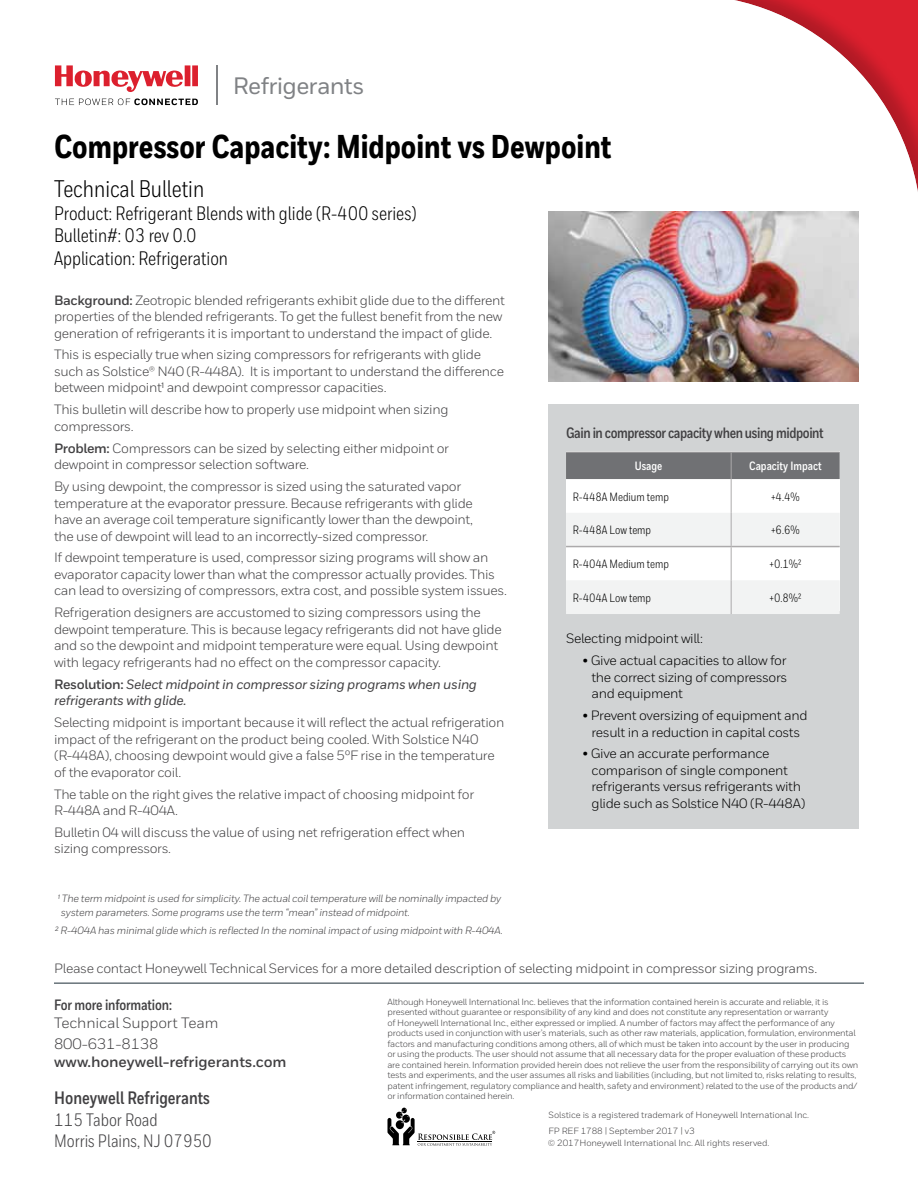
<style>
.page{position:relative;width:918px;height:1188px;background:#fff}
.page>*{position:absolute;margin:0;border:0;box-sizing:border-box;transform-origin:0 0}
.t1{font:800 33px "Honeywell Cond";color:#000}
.t2{font:24px "Honeywell Cond";color:#000}
.t3{font:500 23.7px "Honeywell Sans";letter-spacing:-.025em;color:#808285}
.t4{font:19.5px/22.5px "Honeywell Cond";color:#000}
.t5{font:18px/21.6px "Honeywell Cond";color:#414042}
.t6{font:700 18px "Honeywell Cond";color:#414042}
.t7{font:700 15px "Honeywell Cond";letter-spacing:-.025em;color:#414042}
.t8{font:15px/21px "Honeywell Sans";letter-spacing:-.01em;color:#414042}
.t9{font:700 15px "Honeywell Sans";letter-spacing:-.01em;color:#414042}
.t10{font:13.5px/16.5px "Honeywell Sans";letter-spacing:-.025em;color:#414042}
.t11{font:13.5px/16.5px "Honeywell Sans";letter-spacing:-.025em;color:#000;text-align:justify}
.t12{font:italic 500 13.5px/16.5px "Honeywell Sans";letter-spacing:-.025em;color:#414042}
.t13{font:12px "Honeywell Cond";color:#000}
.t14{font:700 12px "Honeywell Cond";color:#fff}
.t15{font:italic 10.5px/13.5px "Honeywell Sans";letter-spacing:-.025em;color:#414042}
.t16{font:9px/10.5px "Honeywell Sans";letter-spacing:-.025em;color:#414042}
.s1{font-weight:700}
.s2{font-weight:700;font-style:normal}
</style>
<div class="page">
<div style="left:549px;top:404px;width:310px;height:424px;background:#d1d3d4"></div>
<div style="left:219px;top:0;width:699px;height:696px;background:#000;opacity:.2"></div>
<svg style="left:387px;top:1108px;width:108px;height:38px"></svg>
<hr style="left:54px;top:982px;width:810px;height:2px;background:#68737a">
<div style="left:566px;top:452px;width:274px;height:159px;background:#fff"></div>
<svg style="left:55px;top:65px;width:143px;height:27px"></svg>
<svg style="left:55px;top:98px;width:143px;height:7px"></svg>
<hr style="left:216px;top:65px;width:1px;height:40px;background:#808285">
<img style="left:549px;top:211px;width:310px;height:171px">
<svg style="left:566px;top:513px;width:274px;height:101px"></svg>
<div style="left:566px;top:452px;width:274px;height:27px;background:#707174"></div>
<hr style="left:731px;top:479px;width:1px;height:34px;background:#acaaab">
<hr style="left:731px;top:513px;width:1px;height:33px;background:#acaaab">
<hr style="left:731px;top:547px;width:1px;height:33px;background:#acaaab">
<hr style="left:731px;top:580px;width:1px;height:34px;background:#acaaab">
<hr style="left:566px;top:546px;width:165px;height:1px;background:#acaaab">
<hr style="left:731px;top:546px;width:109px;height:1px;background:#acaaab">
<h3 class="t3" style="left:233px;top:71px;width:133px">Refrigerants</h3>
<h1 class="t1" style="left:54px;top:127px;width:559px">Compressor Capacity: Midpoint vs Dewpoint</h1>
<h2 class="t2" style="left:54px;top:175px;width:152px">Technical Bulletin</h2>
<h3 class="t4" style="left:54px;top:202px;width:364px">Product: Refrigerant Blends with glide (R-400 series)<br>Bulletin#: 03 rev 0.0<br>Application: Refrigeration</h3>
<p class="t10" style="left:54px;top:292px;width:452px"><span class="s1">Background:</span> Zeotropic blended refrigerants exhibit glide due to the different properties of the blended refrigerants. To get the fullest benefit from the new generation of refrigerants it is important to understand the impact of glide.</p>
<p class="t10" style="left:54px;top:347px;width:452px">This is especially true when sizing compressors for refrigerants with glide such as Solstice® N40 (R-448A). It is important to understand the difference between midpoint¹ and dewpoint compressor capacities.</p>
<p class="t10" style="left:54px;top:401px;width:396px">This bulletin will describe how to properly use midpoint when sizing compressors.</p>
<p class="t10" style="left:54px;top:440px;width:396px"><span class="s1">Problem:</span> Compressors can be sized by selecting either midpoint or dewpoint in compressor selection software.</p>
<p class="t10" style="left:54px;top:478px;width:420px">By using dewpoint, the compressor is sized using the saturated vapor temperature at the evaporator pressure. Because refrigerants with glide have an average coil temperature significantly lower than the dewpoint, the use of dewpoint will lead to an incorrectly-sized compressor.</p>
<p class="t10" style="left:54px;top:550px;width:454px">If dewpoint temperature is used, compressor sizing programs will show an evaporator capacity lower than what the compressor actually provides. This can lead to oversizing of compressors, extra cost, and possible system issues.</p>
<p class="t10" style="left:54px;top:604px;width:449px">Refrigeration designers are accustomed to sizing compressors using the dewpoint temperature. This is because legacy refrigerants did not have glide and so the dewpoint and midpoint temperature were equal. Using dewpoint with legacy refrigerants had no effect on the compressor capacity.</p>
<p class="t12" style="left:54px;top:676px;width:425px"><span class="s2">Resolution:</span> Select midpoint in compressor sizing programs when using refrigerants with glide.</p>
<p class="t10" style="left:54px;top:714px;width:452px">Selecting midpoint is important because it will reflect the actual refrigeration impact of the refrigerant on the product being cooled. With Solstice N40 (R-448A), choosing dewpoint would give a false 5ºF rise in the temperature of the evaporator coil.</p>
<p class="t10" style="left:54px;top:786px;width:422px">The table on the right gives the relative impact of choosing midpoint for<br>R-448A and R-404A.</p>
<p class="t10" style="left:54px;top:824px;width:412px">Bulletin 04 will discuss the value of using net refrigeration effect when sizing compressors.</p>
<p class="t15" style="left:58px;top:892px;width:445px">¹ The term midpoint is used for simplicity. The actual coil temperature will be nominally impacted by system parameters. Some programs use the term “mean” instead of midpoint.</p>
<p class="t15" style="left:55px;top:923px;width:450px">² R-404A has minimal glide which is reflected In the nominal impact of using midpoint with R-404A.</p>
<p class="t7" style="left:566px;top:424px;width:259px">Gain in compressor capacity when using midpoint</p>
<p class="t14" style="left:635px;top:459px;width:29px">Usage</p>
<p class="t14" style="left:749px;top:459px;width:74px">Capacity Impact</p>
<p class="t13" style="left:573px;top:489px;width:98px">R-448A Medium temp</p>
<p class="t13" style="left:771px;top:489px;width:30px">+4.4%</p>
<p class="t13" style="left:573px;top:523px;width:80px">R-448A Low temp</p>
<p class="t13" style="left:771px;top:523px;width:30px">+6.6%</p>
<p class="t13" style="left:573px;top:557px;width:98px">R-404A Medium temp</p>
<p class="t13" style="left:770px;top:557px;width:33px">+0.1%²</p>
<p class="t13" style="left:573px;top:591px;width:80px">R-404A Low temp</p>
<p class="t13" style="left:770px;top:591px;width:33px">+0.8%²</p>
<p class="t11" style="left:566px;top:630px;width:138px">Selecting midpoint will:</p>
<p class="t11" style="left:592px;top:652px;width:197px;text-indent:-9px">• Give actual capacities to allow for the correct sizing of compressors and equipment</p>
<p class="t11" style="left:583px;top:707px;width:227px;text-align:center">• Prevent oversizing of equipment and result in a reduction in capital costs</p>
<p class="t11" style="left:592px;top:746px;width:216px;text-align:left;text-indent:-9px">• Give an accurate performance comparison of single component refrigerants versus refrigerants with glide such as Solstice N40 (R-448A)</p>
<p class="t10" style="left:54px;top:961px;width:765px">Please contact Honeywell Technical Services for a more detailed description of selecting midpoint in compressor sizing programs.</p>
<p class="t7" style="left:54px;top:995px;width:119px">For more information:</p>
<p class="t8" style="left:54px;top:1012px;width:166px">Technical Support Team<br>800-631-8138</p>
<p class="t9" style="left:54px;top:1052px;width:234px">www.honeywell-refrigerants.com</p>
<h3 class="t6" style="left:54px;top:1087px;width:157px">Honeywell Refrigerants</h3>
<h3 class="t5" style="left:54px;top:1109px;width:159px">115 Tabor Road<br>Morris Plains, NJ 07950</h3>
<p class="t16" style="left:387px;top:997px;width:472px">Although Honeywell International Inc. believes that the information contained herein is accurate and reliable, it is presented without guarantee or responsibility of any kind and does not constitute any representation or warranty<br>of Honeywell International Inc., either expressed or implied. A number of factors may affect the performance of any products used in conjunction with user’s materials, such as other raw materials, application, formulation, environmental factors and manufacturing conditions among others, all of which must be taken into account by the user in producing or using the products. The user should not assume that all necessary data for the proper evaluation of these products are contained herein. Information provided herein does not relieve the user from the responsibility of carrying out its own tests and experiments, and the user assumes all risks and liabilities (including, but not limited to, risks relating to results, patent infringement, regulatory compliance and health, safety and environment) related to the use of the products and/ or information contained herein.</p>
<p class="t16" style="left:548px;top:1125px;width:223px;line-height:12px">FP REF 1788 | September 2017 | v3<br>© 2017Honeywell International Inc. All rights reserved.</p>
<p class="t16" style="left:549px;top:1109px;width:262px">Solstice is a registered trademark of Honeywell International Inc.</p>
</div>
